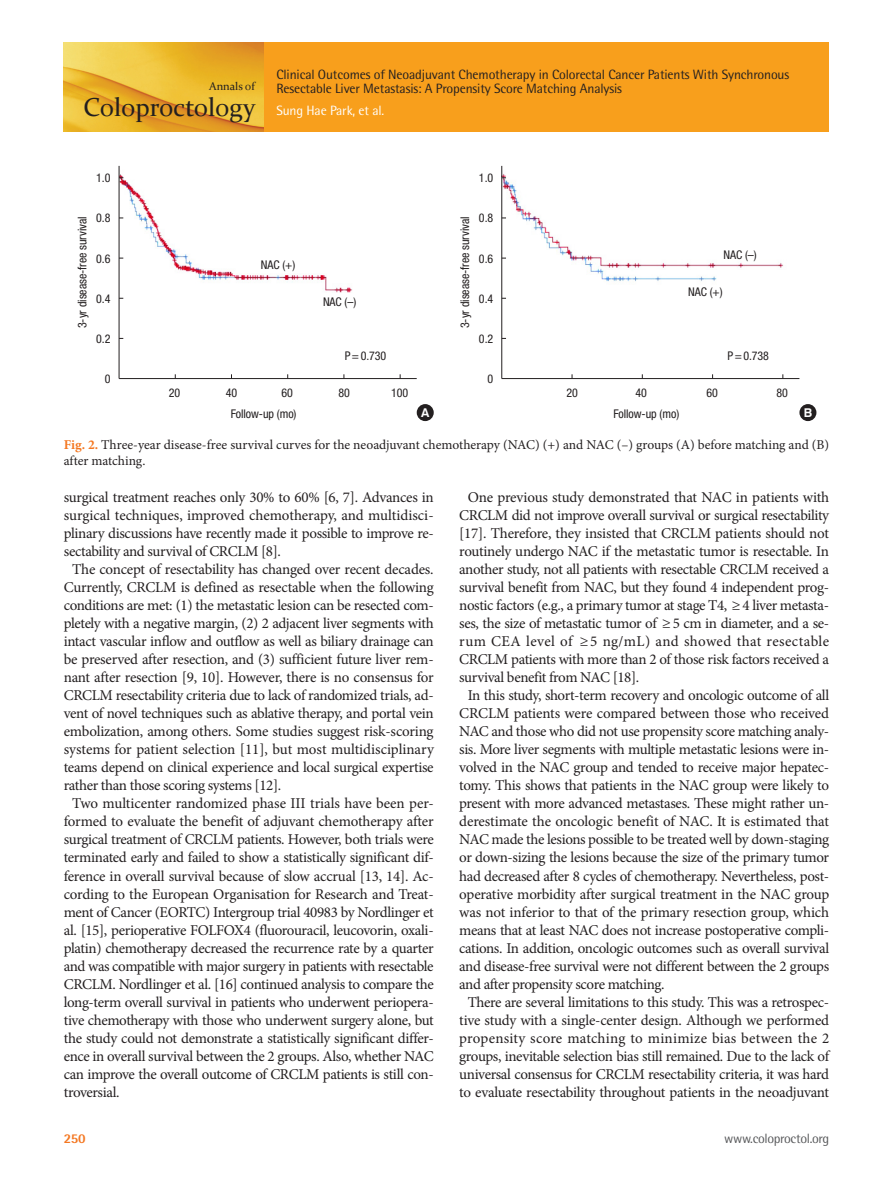
<style>
.page{position:relative;width:893px;height:1191px;background:#fff}
.page>*{position:absolute;margin:0;border:0;box-sizing:border-box;transform-origin:0 0}
.t1{font:25.95px "Constantia";color:#231f20}
.본문{font:15px/18px "Minion Pro";letter-spacing:-.025em;color:#231f20;text-align:justify}
.본문_앞단락0{font:15px/18px "Minion Pro";letter-spacing:-.025em;color:#231f20;text-align:justify}
.t2{font:13.5px/13.5px "Rotis Semi Sans Std";letter-spacing:-.01em;color:#231f20}
.표그림설명{font:13.5px/16.2px "Minion Pro";letter-spacing:-.005em;color:#231f20}
.t3{font:13.5px "Rotis Semi Sans Std";letter-spacing:-.025em;color:#57585a}
.t4{font:13.5px "Rotis Semi Sans Std";letter-spacing:-.01em;color:#fff}
.t5{font:800 13.5px "Rotis Semi Sans Std";color:#f47721}
.t6{font:700 12.15px "Swiss 721 BT";color:#fff}
.그림_지문_8pt{font:condensed 12px "Helvetica Neue LT Std";letter-spacing:-.005em;color:#231f20}
.t7{font:11.25px "Constantia";color:#231f20}
.s1{font-weight:700;color:#f47721}
</style>
<div class="page">
<div style="left:264px;top:43px;width:565px;height:89px;background:#f89f1c"></div>
<img style="left:64px;top:43px;width:200px;height:89px">
<img style="left:120px;top:174px;width:280px;height:204px">
<img style="left:502px;top:166px;width:282px;height:212px">
<hr style="left:119px;top:378px;width:298px;height:1px;background:#231f20">
<hr style="left:502px;top:378px;width:297px;height:1px;background:#231f20">
<hr style="left:119px;top:166px;width:1px;height:212px;background:#231f20">
<hr style="left:501px;top:166px;width:1px;height:212px;background:#231f20">
<div style="left:417px;top:404px;width:17px;height:17px;background:#231f20;border-radius:50%"></div>
<div style="left:799px;top:404px;width:17px;height:17px;background:#231f20;border-radius:50%"></div>
<p class="t7" style="left:209px;top:79px;width:47px">Annals of</p>
<h1 class="t1" style="left:83px;top:90px;width:174px">Coloproctology</h1>
<p class="t2" style="left:276px;top:68px;width:514px">Clinical Outcomes of Neoadjuvant Chemotherapy in Colorectal Cancer Patients With Synchronous<br>Resectable Liver Metastasis: A Propensity Score Matching Analysis</p>
<p class="t4" style="left:276px;top:102px;width:109px">Sung Hae Park, et al.</p>
<p class="그림_지문_8pt" style="left:96px;top:171px;width:16px">1.0</p>
<p class="그림_지문_8pt" style="left:96px;top:211px;width:16px">0.8</p>
<p class="그림_지문_8pt" style="left:96px;top:251px;width:16px">0.6</p>
<p class="그림_지문_8pt" style="left:96px;top:291px;width:16px">0.4</p>
<p class="그림_지문_8pt" style="left:96px;top:331px;width:16px">0.2</p>
<p class="그림_지문_8pt" style="left:105px;top:372px;width:7px">0</p>
<p class="그림_지문_8pt" style="left:75px;top:328px;width:114px;rotate:-90deg">3-yr disease-free survival</p>
<p class="그림_지문_8pt" style="left:458px;top:328px;width:114px;rotate:-90deg">3-yr disease-free survival</p>
<p class="그림_지문_8pt" style="left:261px;top:258px;width:36px">NAC (+)</p>
<p class="그림_지문_8pt" style="left:323px;top:294px;width:35px">NAC (–)</p>
<p class="그림_지문_8pt" style="left:345px;top:349px;width:43px">P = 0.730</p>
<p class="그림_지문_8pt" style="left:479px;top:171px;width:16px">1.0</p>
<p class="그림_지문_8pt" style="left:479px;top:211px;width:16px">0.8</p>
<p class="그림_지문_8pt" style="left:479px;top:251px;width:16px">0.6</p>
<p class="그림_지문_8pt" style="left:479px;top:291px;width:16px">0.4</p>
<p class="그림_지문_8pt" style="left:479px;top:331px;width:16px">0.2</p>
<p class="그림_지문_8pt" style="left:487px;top:372px;width:7px">0</p>
<p class="그림_지문_8pt" style="left:724px;top:248px;width:35px">NAC (–)</p>
<p class="그림_지문_8pt" style="left:688px;top:285px;width:36px">NAC (+)</p>
<p class="그림_지문_8pt" style="left:727px;top:349px;width:43px">P = 0.738</p>
<p class="그림_지문_8pt" style="left:169px;top:386px;width:13px">20</p>
<p class="그림_지문_8pt" style="left:226px;top:386px;width:13px">40</p>
<p class="그림_지문_8pt" style="left:281px;top:386px;width:13px">60</p>
<p class="그림_지문_8pt" style="left:338px;top:386px;width:13px">80</p>
<p class="그림_지문_8pt" style="left:391px;top:386px;width:19px">100</p>
<p class="그림_지문_8pt" style="left:567px;top:386px;width:13px">20</p>
<p class="그림_지문_8pt" style="left:636px;top:386px;width:13px">40</p>
<p class="그림_지문_8pt" style="left:707px;top:386px;width:13px">60</p>
<p class="그림_지문_8pt" style="left:776px;top:386px;width:13px">80</p>
<p class="그림_지문_8pt" style="left:231px;top:407px;width:67px">Follow-up (mo)</p>
<p class="그림_지문_8pt" style="left:613px;top:407px;width:67px">Follow-up (mo)</p>
<p class="t6" style="left:421px;top:405px;width:10px">A</p>
<p class="t6" style="left:804px;top:405px;width:10px">B</p>
<p class="표그림설명" style="left:64px;top:437px;width:767px"><span class="s1">Fig. 2.</span> Three-year disease-free survival curves for the neoadjuvant chemotherapy (NAC) (+) and NAC (–) groups (A) before matching and (B) after matching.</p>
<p class="본문_앞단락0" style="left:64px;top:488px;width:371px">surgical treatment reaches only 30% to 60% [6, 7]. Advances in surgical techniques, improved chemotherapy, and multidisci&shy;plinary discussions have recently made it possible to improve re&shy;sectability and survival of CRCLM [8].</p>
<p class="본문" style="left:64px;top:560px;width:372px;text-indent:9px">The concept of resectability has changed over recent decades.<br>Currently, CRCLM is defined as resectable when the following conditions are met: (1) the metastatic lesion can be resected com&shy;pletely with a negative margin, (2) 2 adjacent liver segments with intact vascular inflow and outflow as well as biliary drainage can be preserved after resection, and (3) sufficient future liver rem&shy;nant after resection [9, 10]. However, there is no consensus for CRCLM resectability criteria due to lack of randomized trials, ad&shy;vent of novel techniques such as ablative therapy, and portal vein embolization, among others. Some studies suggest risk-scoring systems for patient selection [11], but most multidisciplinary teams depend on clinical experience and local surgical expertise rather than those scoring systems [12].</p>
<p class="본문" style="left:64px;top:794px;width:371px;text-indent:9px">Two multicenter randomized phase III trials have been per&shy;formed to evaluate the benefit of adjuvant chemotherapy after surgical treatment of CRCLM patients. However, both trials were terminated early and failed to show a statistically significant dif&shy;ference in overall survival because of slow accrual [13, 14]. Ac&shy;cording to the European Organisation for Research and Treat&shy;ment of Cancer (EORTC) Intergroup trial 40983 by Nordlinger et al. [15], perioperative FOLFOX4 (fluorouracil, leucovorin, oxali&shy;platin) chemotherapy decreased the recurrence rate by a quarter and was compatible with major surgery in patients with resectable CRCLM. Nordlinger et al. [16] continued analysis to compare the long-term overall survival in patients who underwent periopera&shy;tive chemotherapy with those who underwent surgery alone, but the study could not demonstrate a statistically significant differ&shy;ence in overall survival between the 2 groups. Also, whether NAC can improve the overall outcome of CRCLM patients is still con&shy;troversial.</p>
<p class="t5" style="left:64px;top:1129px;width:23px">250</p>
<p class="본문" style="left:459px;top:488px;width:372px;text-indent:9px">One previous study demonstrated that NAC in patients with CRCLM did not improve overall survival or surgical resectability [17]. Therefore, they insisted that CRCLM patients should not routinely undergo NAC if the metastatic tumor is resectable. In another study, not all patients with resectable CRCLM received a survival benefit from NAC, but they found 4 independent prog&shy;nostic factors (e.g., a primary tumor at stage T4, ≥ 4 liver metasta&shy;ses, the size of metastatic tumor of ≥ 5 cm in diameter, and a se&shy;rum CEA level of ≥5 ng/mL) and showed that resectable CRCLM patients with more than 2 of those risk factors received a survival benefit from NAC [18].</p>
<p class="본문" style="left:459px;top:686px;width:372px;text-indent:9px">In this study, short-term recovery and oncologic outcome of all CRCLM patients were compared between those who received NAC and those who did not use propensity score matching analy&shy;sis. More liver segments with multiple metastatic lesions were in&shy;volved in the NAC group and tended to receive major hepatec&shy;tomy. This shows that patients in the NAC group were likely to present with more advanced metastases. These might rather un&shy;derestimate the oncologic benefit of NAC. It is estimated that NAC made the lesions possible to be treated well by down-staging or down-sizing the lesions because the size of the primary tumor had decreased after 8 cycles of chemotherapy. Nevertheless, post&shy;operative morbidity after surgical treatment in the NAC group was not inferior to that of the primary resection group, which means that at least NAC does not increase postoperative compli&shy;cations. In addition, oncologic outcomes such as overall survival and disease-free survival were not different between the 2 groups and after propensity score matching.</p>
<p class="본문" style="left:459px;top:992px;width:372px;text-align:center">There are several limitations to this study. This was a retrospec&shy;tive study with a single-center design. Although we performed propensity score matching to minimize bias between the 2 groups, inevitable selection bias still remained. Due to the lack of universal consensus for CRCLM resectability criteria, it was hard to evaluate resectability throughout patients in the neoadjuvant</p>
<p class="t3" style="left:724px;top:1130px;width:106px">www.coloproctol.org</p>
</div>
